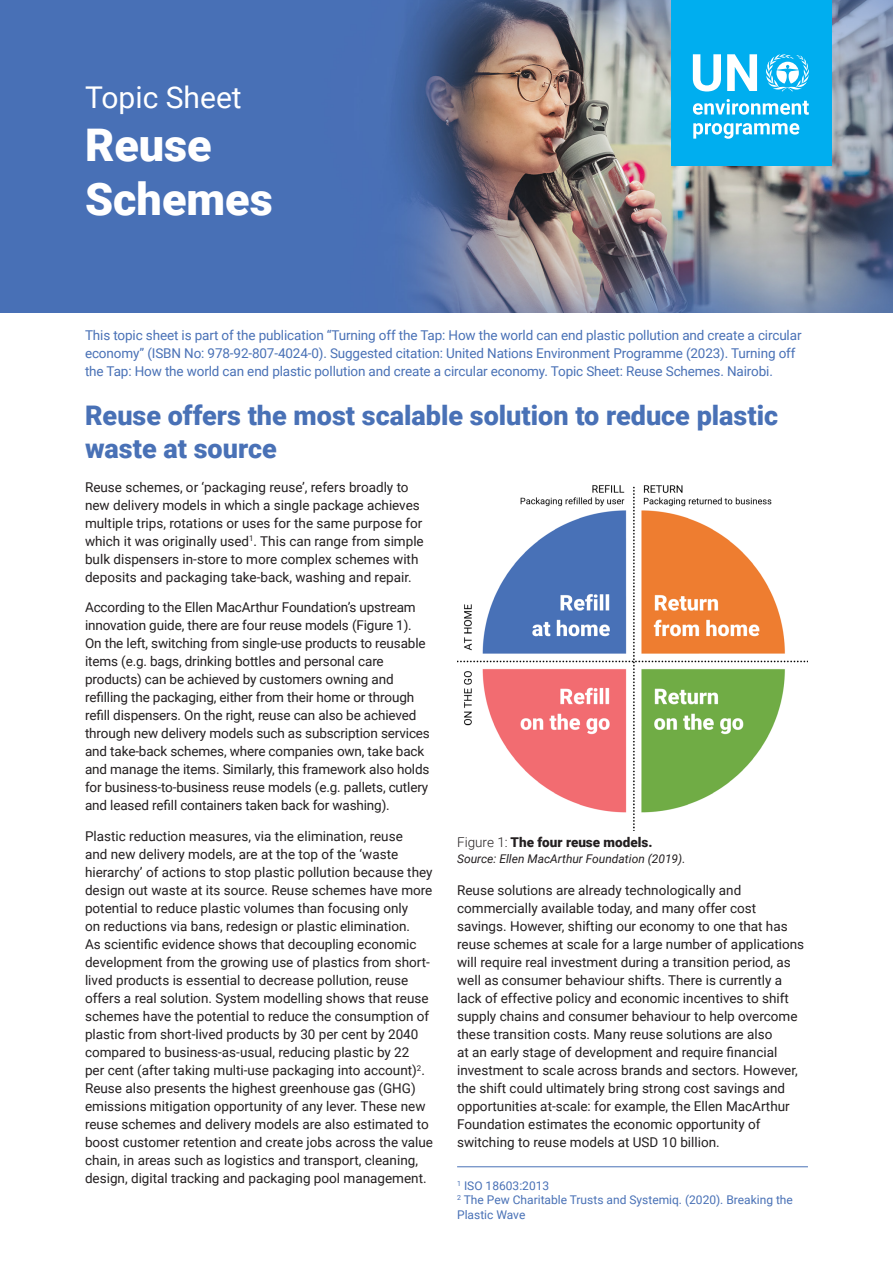
<style>
.page{position:relative;width:893px;height:1263px;background:#fff}
.page>*{position:absolute;margin:0;border:0;box-sizing:border-box;transform-origin:0 0}
.t1{font:900 45px/54px "Roboto";color:#fff}
.t2{font:30px "Roboto";color:#fff}
.Subheading_Topic_she{font:900 27px/32.4px "Roboto";color:#4971b6}
.t3{font:13.5px/18px "Roboto";color:#231f20}
.t4{font:13.5px/18px "Roboto";letter-spacing:-.01em;color:#4971b6}
.t5{font:900 13.5px "Roboto";color:#231f20}
.t6{font:12px/14.4px "Roboto";color:#4971b6}
.t7{font:italic 12px "Roboto";color:#231f20}
.s1{font-weight:300}
</style>
<div class="page">
<img style="left:457px;top:485px;width:351px;height:346px">
<img style="left:0;top:0;width:893px;height:312px">
<div style="left:671px;top:0;width:160px;height:166px;background:#00aeef"></div>
<svg style="left:766px;top:54px;width:43px;height:37px"></svg>
<svg style="left:693px;top:54px;width:28px;height:37px"></svg>
<svg style="left:727px;top:54px;width:30px;height:37px"></svg>
<svg style="left:693px;top:99px;width:116px;height:16px"></svg>
<svg style="left:693px;top:123px;width:106px;height:16px"></svg>
<hr style="left:457px;top:1166px;width:351px;height:1px;background:#4971b6">
<p class="t2" style="left:85px;top:76px;width:158px">Topic Sheet</p>
<p class="t1" style="left:85px;top:116px;width:189px">Reuse<br>Schemes</p>
<p class="t4" style="left:85px;top:325px;width:718px">This topic sheet is part of the publication “Turning off the Tap: How the world can end plastic pollution and create a circular economy” (ISBN No: 978-92-807-4024-0). Suggested citation: United Nations Environment Programme (2023). Turning off the Tap: How the world can end plastic pollution and create a circular economy. Topic Sheet: Reuse Schemes. Nairobi.</p>
<p class="Subheading_Topic_she" style="left:85px;top:398px;width:695px">Reuse offers the most scalable solution to reduce plastic waste at source</p>
<p class="t3" style="left:85px;top:477px;width:340px">Reuse schemes, or ‘packaging reuse’, refers broadly to new delivery models in which a single package achieves multiple trips, rotations or uses for the same purpose for which it was originally used<sup>1</sup>. This can range from simple bulk dispensers in-store to more complex schemes with deposits and packaging take-back, washing and repair.</p>
<p class="t3" style="left:85px;top:598px;width:346px">According to the Ellen MacArthur Foundation’s upstream innovation guide, there are four reuse models (Figure 1).<br>On the left, switching from single-use products to reusable items (e.g. bags, drinking bottles and personal care products) can be achieved by customers owning and refilling the packaging, either from their home or through refill dispensers. On the right, reuse can also be achieved through new delivery models such as subscription services and take-back schemes, where companies own, take back and manage the items. Similarly, this framework also holds for business-to-business reuse models (e.g. pallets, cutlery and leased refill containers taken back for washing).</p>
<p class="t3" style="left:85px;top:827px;width:350px">Plastic reduction measures, via the elimination, reuse<br>and new delivery models, are at the top of the ‘waste hierarchy’ of actions to stop plastic pollution because they design out waste at its source. Reuse schemes have more potential to reduce plastic volumes than focusing only<br>on reductions via bans, redesign or plastic elimination.<br>As scientific evidence shows that decoupling economic development from the growing use of plastics from short&shy;lived products is essential to decrease pollution, reuse offers a real solution. System modelling shows that reuse schemes have the potential to reduce the consumption of plastic from short-lived products by 30 per cent by 2040 compared to business-as-usual, reducing plastic by 22<br>per cent (after taking multi-use packaging into account)<sup>2</sup>.<br>Reuse also presents the highest greenhouse gas (GHG) emissions mitigation opportunity of any lever. These new reuse schemes and delivery models are also estimated to boost customer retention and create jobs across the value chain, in areas such as logistics and transport, cleaning, design, digital tracking and packaging pool management.</p>
<p class="t5" style="left:457px;top:832px;width:197px"><span class="s1">Figure 1:</span> The four reuse models.</p>
<p class="t7" style="left:457px;top:850px;width:230px">Source: Ellen MacArthur Foundation (2019).</p>
<p class="t3" style="left:457px;top:881px;width:349px">Reuse solutions are already technologically and commercially available today, and many offer cost savings. However, shifting our economy to one that has reuse schemes at scale for a large number of applications will require real investment during a transition period, as well as consumer behaviour shifts. There is currently a lack of effective policy and economic incentives to shift supply chains and consumer behaviour to help overcome these transition costs. Many reuse solutions are also<br>at an early stage of development and require financial investment to scale across brands and sectors. However, the shift could ultimately bring strong cost savings and opportunities at-scale: for example, the Ellen MacArthur Foundation estimates the economic opportunity of switching to reuse models at USD 10 billion.</p>
<p class="t6" style="left:457px;top:1178px;width:94px"><sup>1</sup> ISO 18603:2013</p>
<p class="t6" style="left:457px;top:1192px;width:337px"><sup>2</sup> The Pew Charitable Trusts and Systemiq. (2020). Breaking the<br>Plastic Wave</p>
</div>
